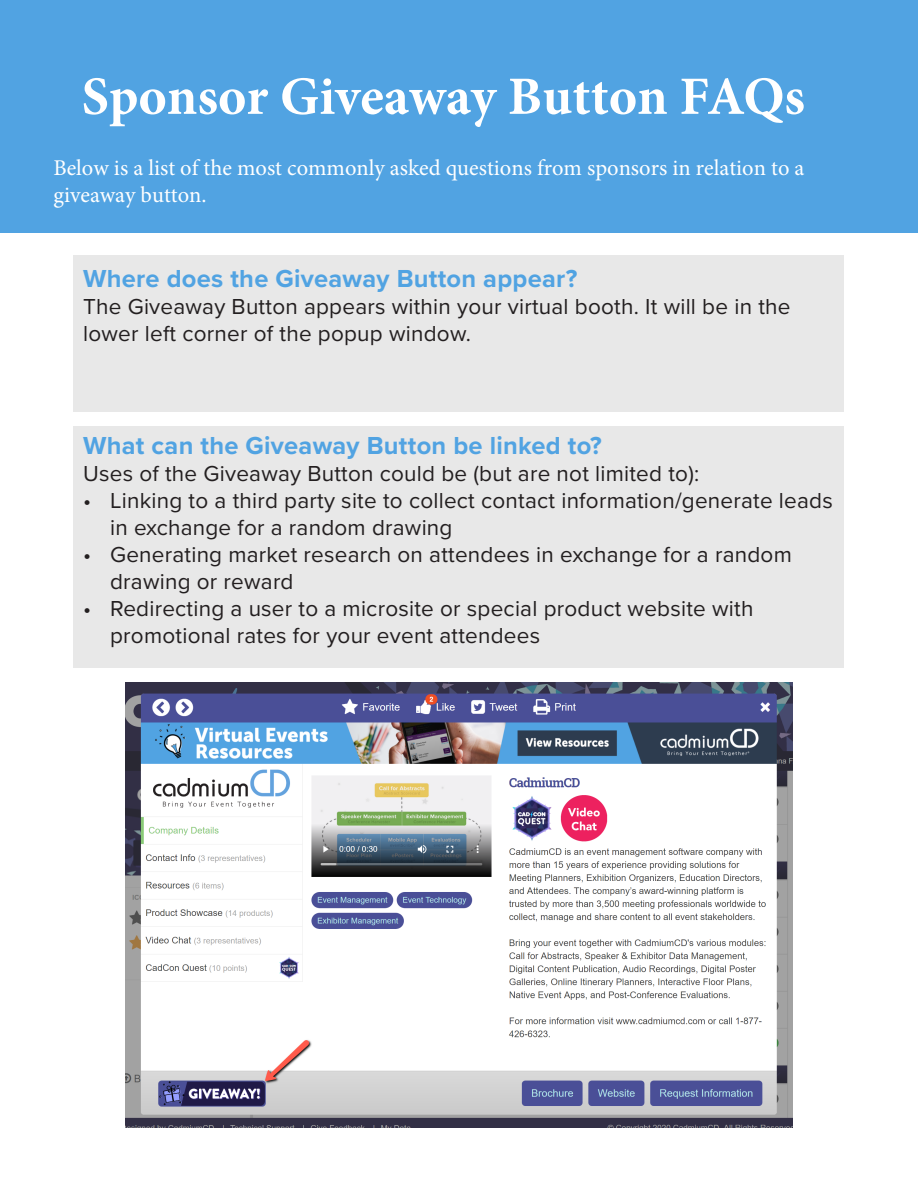
<style>
.page{position:relative;width:918px;height:1188px;background:#fff}
.page>*{position:absolute;margin:0;border:0;box-sizing:border-box;transform-origin:0 0}
.t1{font:700 54px "Minion Pro";color:#fff}
.t2{font:700 25.5px "Proxima Nova";letter-spacing:.01em;color:#51a3e2}
.t3{font:22.5px/27px "Proxima Nova";letter-spacing:.01em;color:#231f20}
.t4{font:22.5px/27px "Minion Pro";color:#fff}
</style>
<div class="page">
<div style="left:0;top:0;width:918px;height:232px;background:#51a3e2"></div>
<div style="left:74px;top:256px;width:770px;height:156px;background:#e8e8e8"></div>
<div style="left:74px;top:427px;width:770px;height:241px;background:#e8e8e8"></div>
<img style="left:126px;top:682px;width:666px;height:445px">
<p class="t1" style="left:82px;top:59px;width:725px">Sponsor Giveaway Button FAQs</p>
<p class="t4" style="left:54px;top:154px;width:752px">Below is a list of the most commonly asked questions from sponsors in relation to a giveaway button.</p>
<p class="t2" style="left:83px;top:259px;width:496px">Where does the Giveaway Button appear?</p>
<p class="t3" style="left:83px;top:292px;width:709px">The Giveaway Button appears within your virtual booth. It will be in the lower left corner of the popup window.</p>
<p class="t2" style="left:83px;top:427px;width:520px">What can the Giveaway Button be linked to?</p>
<p class="t3" style="left:83px;top:459px;width:618px">Uses of the Giveaway Button could be (but are not limited to):</p>
<p class="t3" style="left:110px;top:486px;width:724px;text-indent:-27px">• Linking to a third party site to collect contact information/generate leads in exchange for a random drawing</p>
<p class="t3" style="left:110px;top:540px;width:683px;text-indent:-27px">• Generating market research on attendees in exchange for a random drawing or reward</p>
<p class="t3" style="left:110px;top:594px;width:645px;text-indent:-27px">• Redirecting a user to a microsite or special product website with promotional rates for your event attendees</p>
</div>
